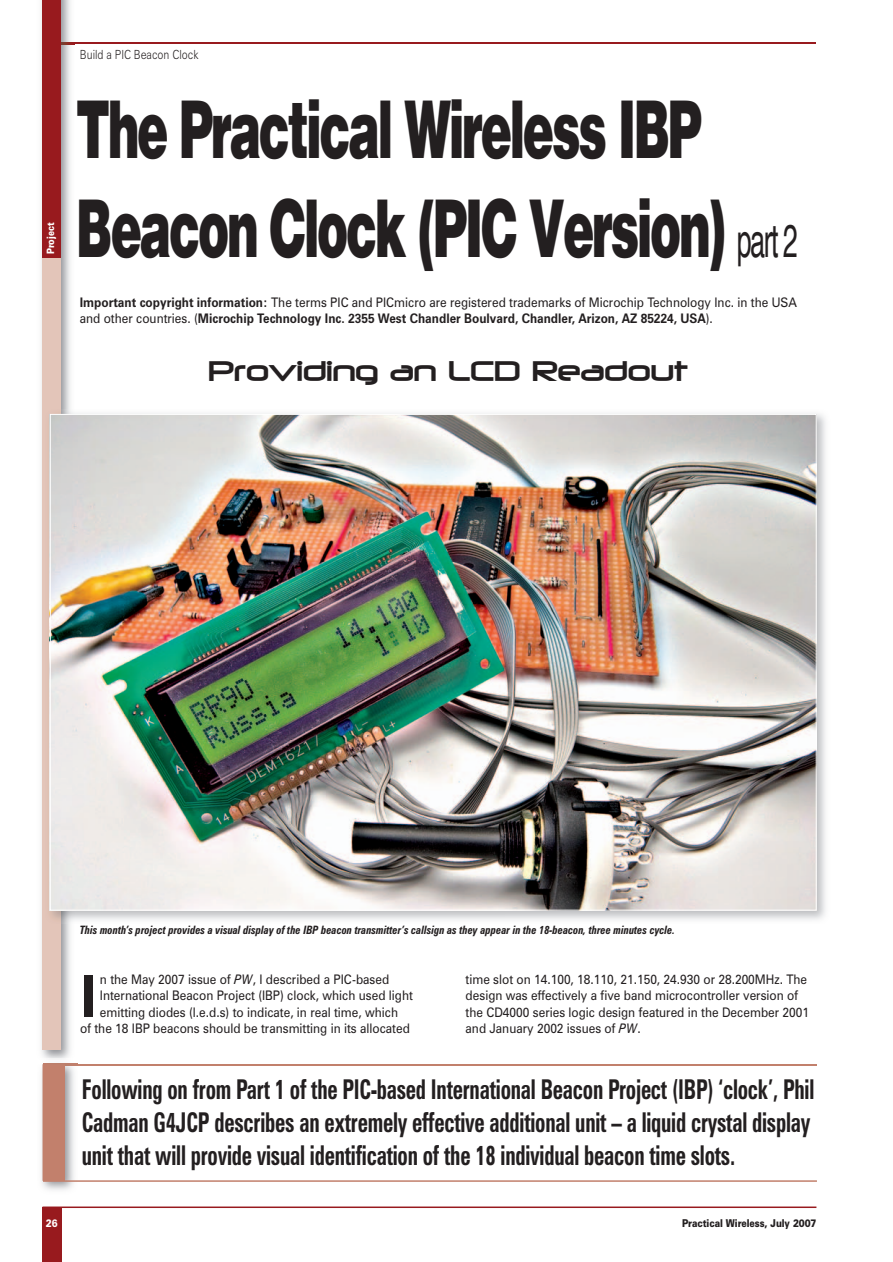
<style>
.page{position:relative;width:893px;height:1262px;background:#fff}
.page>*{position:absolute;margin:0;border:0;box-sizing:border-box;transform-origin:0 0}
.t1{font:900 81.6px/99px "Helvetica";letter-spacing:-.06em;color:#231f20;scale:.59 1}
.t2{font:700 57.9px "Zurich BT";color:#231f20}
.t3{font:31.5px "Neuropolitical";color:#231f20}
.t4{font:700 condensed 27.3px/33px "Zurich BT";letter-spacing:-.01em;color:#231f20;scale:.77 1}
.t5{font:13.2px/16.5px "Zurich BT";color:#231f20;scale:.91 1}
.t6{font:700 13.2px/16.5px "Zurich BT";color:#231f20;scale:.91 1}
.t7{font:300 12.6px "Zurich BT";color:#231f20;scale:.83 1}
.t8{font:italic 700 condensed 11.55px "Zurich BT";color:#231f20;scale:.91 1}
.t9{font:900 10.8px "Zurich BT";letter-spacing:-.01em;color:#231f20;scale:.83 1}
.t10{font:900 10.8px "Zurich BT";color:#fff;scale:.83 1}
.t11{font:900 10.2px "Zurich BT";color:#fff;scale:.83 1}
.s1{font-weight:400;font-size:45.9px}
.s2{font-weight:400}
.s3{font-style:italic}
</style>
<div class="page">
<div style="left:43px;top:1206px;width:19px;height:55px;background:#981a1e"></div>
<hr style="left:43px;top:1206px;width:773px;height:1px;background:#981a1e">
<hr style="left:43px;top:42px;width:773px;height:2px;background:#981a1e">
<img style="left:41px;top:0;width:33px;height:1058px">
<svg style="left:61px;top:42px;width:13px;height:2px"></svg>
<div style="left:43px;top:0;width:18px;height:1049px;background:#e3c5b9"></div>
<div style="left:43px;top:0;width:18px;height:257px;background:#981a1e"></div>
<img style="left:49px;top:409px;width:777px;height:514px">
<img style="left:52px;top:416px;width:763px;height:492px">
<hr style="left:43px;top:1063px;width:774px;height:2px;background:#c2806c">
<img style="left:41px;top:1064px;width:37px;height:126px">
<img style="left:49px;top:1058px;width:14px;height:1px">
<img style="left:64px;top:1064px;width:14px;height:1px">
<div style="left:43px;top:1064px;width:21px;height:115px;background:#c2806c"></div>
<hr style="left:43px;top:1179px;width:774px;height:2px;background:#c2806c">
<p class="t11" style="left:47px;top:254px;width:40px;rotate:-90deg">Project</p>
<p class="t7" style="left:80px;top:50px;width:144px">Build a PIC Beacon Clock</p>
<p class="t1" style="left:76px;top:76px;width:1225px">The Practical Wireless IBP<br>Beacon Clock (PIC Version) <span class="s1">part 2</span></p>
<p class="t6" style="left:80px;top:295px;width:789px">Important copyright information: <span class="s2">The terms PIC and PICmicro are registered trademarks of Microchip Technology Inc. in the USA and other countries. (</span>Microchip Technology Inc. 2355 West Chandler Boulvard, Chandler, Arizon, AZ 85224, USA<span class="s2">).</span></p>
<p class="t3" style="left:208px;top:361px;width:481px">Providing an LCD Readout</p>
<p class="t8" style="left:80px;top:925px;width:656px">This month’s project provides a visual display of the IBP beacon transmitter’s callsign as they appear in the 18-beacon, three minutes cycle.</p>
<p class="t2" style="left:80px;top:974px;width:18px">I</p>
<p class="t5" style="left:100px;top:971px;width:319px">n the May 2007 issue of <span class="s3">PW</span>, I described a PIC-based</p>
<p class="t5" style="left:100px;top:988px;width:345px">International Beacon Project (IBP) clock, which used light</p>
<p class="t5" style="left:100px;top:1004px;width:329px">emitting diodes (l.e.d.s) to indicate, in real time, which</p>
<p class="t5" style="left:80px;top:1021px;width:364px">of the 18 IBP beacons should be transmitting in its allocated</p>
<p class="t5" style="left:466px;top:971px;width:379px">time slot on 14.100, 18.110, 21.150, 24.930 or 28.200MHz. The design was effectively a five band microcontroller version of the CD4000 series logic design featured in the December 2001 and January 2002 issues of <span class="s3">PW</span>.</p>
<p class="t4" style="left:82px;top:1075px;width:953px">Following on from Part 1 of the PIC-based International Beacon Project (IBP) ‘clock’, Phil<br>Cadman G4JCP describes an extremely effective additional unit – a liquid crystal display unit that will provide visual identification of the 18 individual beacon time slots.</p>
<p class="t10" style="left:46px;top:1218px;width:16px">26</p>
<p class="t9" style="left:682px;top:1218px;width:163px">Practical Wireless, July 2007</p>
</div>
